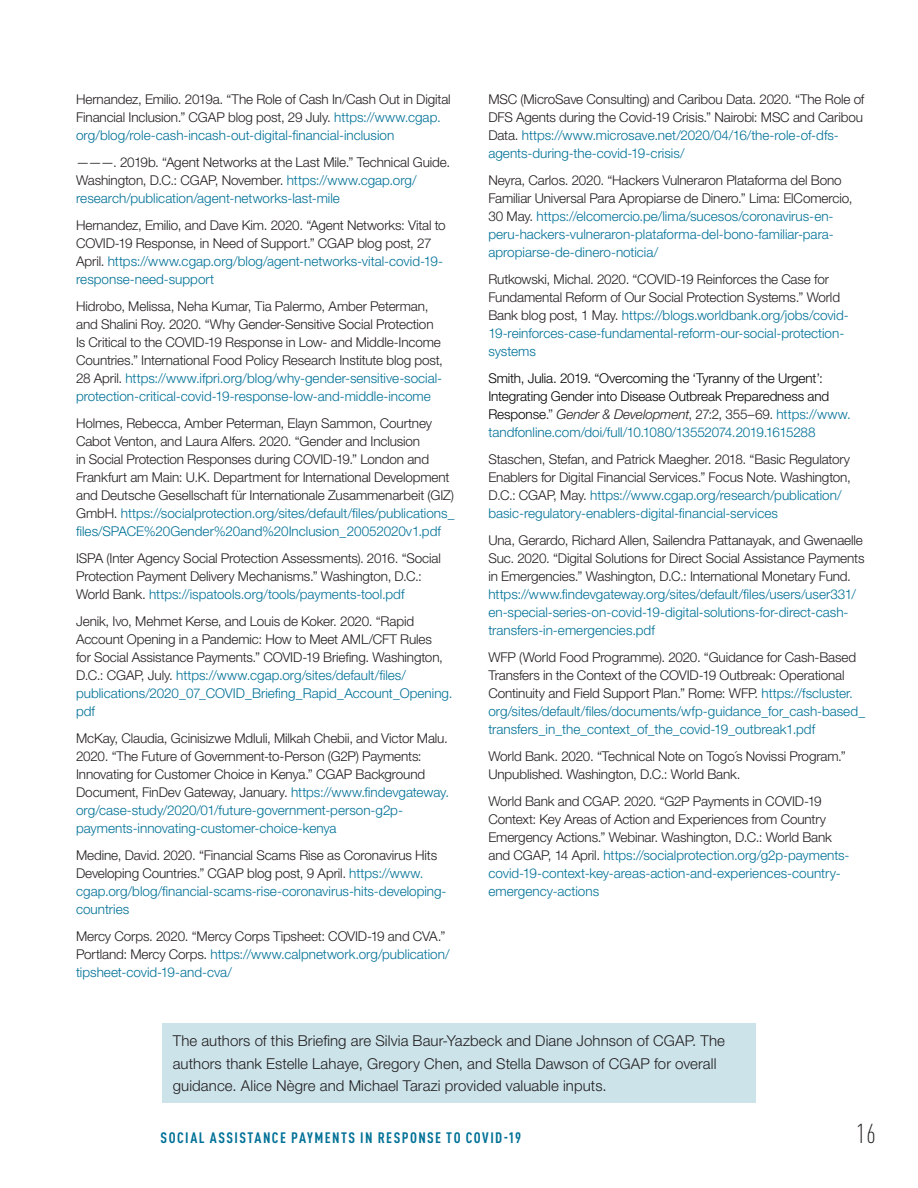
<style>
.page{position:relative;width:918px;height:1188px;background:#fff}
.page>*{position:absolute;margin:0;border:0;box-sizing:border-box;transform-origin:0 0}
.t1{font:300 condensed 27px "DIN Pro";color:#231f20}
.Body{font:300 15px/22.5px "Helvetica Neue LT Std";letter-spacing:.005em;color:#231f20}
.t2{font:700 condensed 15px "DIN Pro";letter-spacing:.095em;color:#007197}
.References{font:300 13.5px/18px "Helvetica Neue LT Std";letter-spacing:-.01em;color:#231f20}
.References-2{font:300 13.5px/18px "Helvetica Neue LT Std";letter-spacing:-.005em;color:#007197}
.References-3{font:300 13.5px/18px "Helvetica Neue LT Std";letter-spacing:-.01em;color:#000}
.s1{color:#007197}
.s2{color:#231f20}
.s3{font-style:italic;color:#231f20}
</style>
<div class="page">
<div style="left:162px;top:1023px;width:594px;height:80px;background:#cce3ea"></div>
<p class="References" style="left:76px;top:90px;width:376px">Hernandez, Emilio. 2019a. “The Role of Cash In/Cash Out in Digital<br>Financial Inclusion.” CGAP blog post, 29 July. <span class="s1">https://www.cgap. org/blog/role-cash-incash-out-digital-financial-inclusion</span></p>
<p class="References" style="left:76px;top:153px;width:376px">———. 2019b. “Agent Networks at the Last Mile.” Technical Guide.<br>Washington, D.C.: CGAP, November. <span class="s1">https://www.cgap.org/ research/publication/agent-networks-last-mile</span></p>
<p class="References" style="left:76px;top:216px;width:371px">Hernandez, Emilio, and Dave Kim. 2020. “Agent Networks: Vital to COVID-19 Response, in Need of Support.” CGAP blog post, 27<br>April. <span class="s1">https://www.cgap.org/blog/agent-networks-vital-covid-19- response-need-support</span></p>
<p class="References" style="left:76px;top:297px;width:368px">Hidrobo, Melissa, Neha Kumar, Tia Palermo, Amber Peterman, and Shalini Roy. 2020. “Why Gender-Sensitive Social Protection Is Critical to the COVID-19 Response in Low- and Middle-Income Countries.” International Food Policy Research Institute blog post, 28 April. <span class="s1">https://www.ifpri.org/blog/why-gender-sensitive-social&shy;protection-critical-covid-19-response-low-and-middle-income</span></p>
<p class="References" style="left:76px;top:414px;width:380px">Holmes, Rebecca, Amber Peterman, Elayn Sammon, Courtney Cabot Venton, and Laura Alfers. 2020. “Gender and Inclusion<br>in Social Protection Responses during COVID-19.” London and Frankfurt am Main: U.K. Department for International Development and Deutsche Gesellschaft für Internationale Zusammenarbeit (GIZ)<br>GmbH. <span class="s1">https://socialprotection.org/sites/default/files/publications_ files/SPACE%20Gender%20and%20Inclusion_20052020v1.pdf</span></p>
<p class="References" style="left:76px;top:549px;width:366px">ISPA (Inter Agency Social Protection Assessments). 2016. “Social<br>Protection Payment Delivery Mechanisms.” Washington, D.C.:<br>World Bank. <span class="s1">https://ispatools.org/tools/payments-tool.pdf</span></p>
<p class="References" style="left:76px;top:612px;width:378px">Jenik, Ivo, Mehmet Kerse, and Louis de Koker. 2020. “Rapid Account Opening in a Pandemic: How to Meet AML/CFT Rules<br>for Social Assistance Payments.” COVID-19 Briefing. Washington, D.C.: CGAP, July. <span class="s1">https://www.cgap.org/sites/default/files/ publications/2020_07_COVID_Briefing_Rapid_Account_Opening. pdf</span></p>
<p class="References" style="left:76px;top:729px;width:375px">McKay, Claudia, Gcinisizwe Mdluli, Milkah Chebii, and Victor Malu.<br>2020. “The Future of Government-to-Person (G2P) Payments:<br>Innovating for Customer Choice in Kenya.” CGAP Background Document, FinDev Gateway, January. <span class="s1">https://www.findevgateway. org/case-study/2020/01/future-government-person-g2p&shy;payments-innovating-customer-choice-kenya</span></p>
<p class="References" style="left:76px;top:846px;width:372px">Medine, David. 2020. “Financial Scams Rise as Coronavirus Hits Developing Countries.” CGAP blog post, 9 April. <span class="s1">https://www. cgap.org/blog/financial-scams-rise-coronavirus-hits-developing&shy;countries</span></p>
<p class="References" style="left:76px;top:927px;width:375px">Mercy Corps. 2020. “Mercy Corps Tipsheet: COVID-19 and CVA.”<br>Portland: Mercy Corps. <span class="s1">https://www.calpnetwork.org/publication/ tipsheet-covid-19-and-cva/</span></p>
<p class="References" style="left:488px;top:90px;width:377px">MSC (MicroSave Consulting) and Caribou Data. 2020. “The Role of DFS Agents during the Covid-19 Crisis.” Nairobi: MSC and Caribou Data. <span class="s1">https://www.microsave.net/2020/04/16/the-role-of-dfs&shy;agents-during-the-covid-19-crisis/</span></p>
<p class="References-2" style="left:488px;top:171px;width:366px"><span class="s2">Neyra, Carlos. 2020. “Hackers Vulneraron Plataforma del Bono Familiar Universal Para Apropiarse de Dinero.” Lima: ElComercio, 30 May.</span> https://elcomercio.pe/lima/sucesos/coronavirus-en&shy;peru-hackers-vulneraron-plataforma-del-bono-familiar-para&shy;apropiarse-de-dinero-noticia/</p>
<p class="References" style="left:488px;top:270px;width:362px">Rutkowski, Michal. 2020. “COVID-19 Reinforces the Case for Fundamental Reform of Our Social Protection Systems.” World Bank blog post, 1 May. <span class="s1">https://blogs.worldbank.org/jobs/covid-19-reinforces-case-fundamental-reform-our-social-protection&shy;systems</span></p>
<p class="References-3" style="left:488px;top:369px;width:364px">Smith, Julia. 2019. “Overcoming the ‘Tyranny of the Urgent’:<br>Integrating Gender into Disease Outbreak Preparedness and Response<span class="s2">.”</span> <span class="s3">Gender &amp; Development</span><span class="s2">, 27:2, 355–69.</span> <span class="s1">https://www. tandfonline.com/doi/full/10.1080/13552074.2019.1615288</span></p>
<p class="References" style="left:488px;top:450px;width:364px">Staschen, Stefan, and Patrick Maegher. 2018. “Basic Regulatory Enablers for Digital Financial Services.” Focus Note. Washington, D.C.: CGAP, May. <span class="s1">https://www.cgap.org/research/publication/ basic-regulatory-enablers-digital-financial-services</span></p>
<p class="References" style="left:488px;top:531px;width:378px">Una, Gerardo, Richard Allen, Sailendra Pattanayak, and Gwenaelle Suc. 2020. “Digital Solutions for Direct Social Assistance Payments in Emergencies.” Washington, D.C.: International Monetary Fund. <span class="s1">https://www.findevgateway.org/sites/default/files/users/user331/ en-special-series-on-covid-19-digital-solutions-for-direct-cash&shy;transfers-in-emergencies.pdf</span></p>
<p class="References" style="left:488px;top:648px;width:378px">WFP (World Food Programme). 2020. “Guidance for Cash-Based Transfers in the Context of the COVID-19 Outbreak: Operational Continuity and Field Support Plan.” Rome: WFP. <span class="s1">https://fscluster. org/sites/default/files/documents/wfp-guidance_for_cash-based_ transfers_in_the_context_of_the_covid-19_outbreak1.pdf</span></p>
<p class="References" style="left:488px;top:747px;width:359px">World Bank. 2020. “Technical Note on Togo´s Novissi Program.”<br>Unpublished. Washington, D.C.: World Bank.</p>
<p class="References" style="left:488px;top:792px;width:363px">World Bank and CGAP. 2020. “G2P Payments in COVID-19<br>Context: Key Areas of Action and Experiences from Country Emergency Actions.” Webinar. Washington, D.C.: World Bank and CGAP, 14 April. <span class="s1">https://socialprotection.org/g2p-payments&shy;covid-19-context-key-areas-action-and-experiences-country&shy;emergency-actions</span></p>
<p class="Body" style="left:173px;top:1029px;width:554px">The authors of this Briefing are Silvia Baur-Yazbeck and Diane Johnson of CGAP. The authors thank Estelle Lahaye, Gregory Chen, and Stella Dawson of CGAP for overall guidance. Alice Nègre and Michael Tarazi provided valuable inputs.</p>
<p class="t2" style="left:161px;top:1126px;width:362px">SOCIAL ASSISTANCE PAYMENTS IN RESPONSE TO COVID-19</p>
<h1 class="t1" style="left:856px;top:1115px;width:21px">16</h1>
</div>
